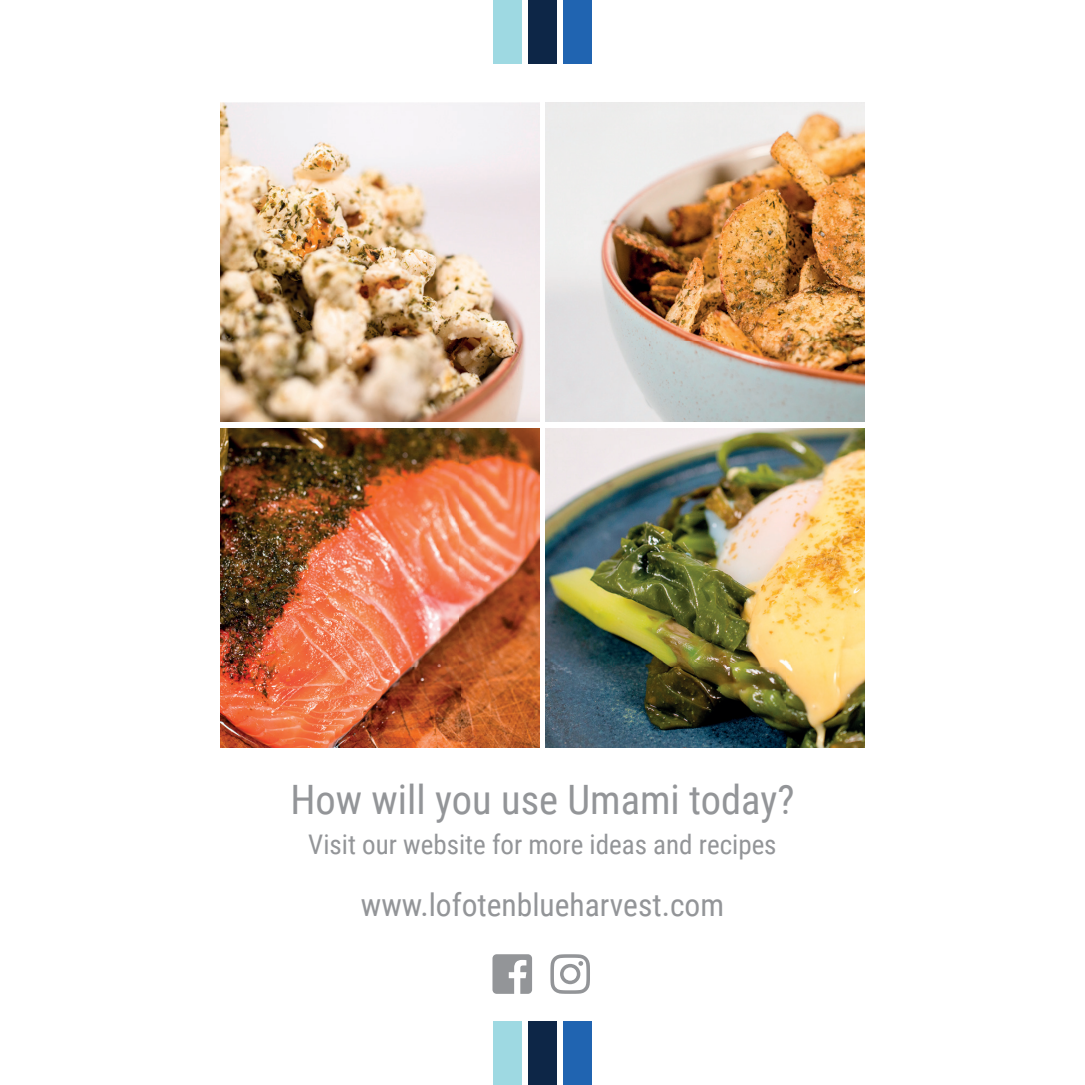
<style>
.page{position:relative;width:1085px;height:1085px;background:#fff}
.page>*{position:absolute;margin:0;border:0;box-sizing:border-box;transform-origin:0 0}
.t1{font:40.5px "Roboto Condensed";color:#939598}
.t2{font:31.5px "Roboto Condensed";color:#939598}
.t3{font:27px "Roboto Condensed";color:#939598}
</style>
<div class="page">
<div style="left:563px;top:1020px;width:29px;height:64px;background:#2064b1"></div>
<div style="left:563px;top:0;width:29px;height:64px;background:#2064b1"></div>
<div style="left:528px;top:1020px;width:29px;height:64px;background:#0d2647"></div>
<div style="left:528px;top:0;width:29px;height:64px;background:#0d2647"></div>
<div style="left:493px;top:1020px;width:29px;height:64px;background:#9ed9e2"></div>
<div style="left:493px;top:0;width:29px;height:64px;background:#9ed9e2"></div>
<svg style="left:492px;top:954px;width:40px;height:39px"></svg>
<svg style="left:550px;top:954px;width:40px;height:39px"></svg>
<img style="left:545px;top:428px;width:319px;height:319px">
<img style="left:220px;top:428px;width:319px;height:319px">
<img style="left:220px;top:103px;width:319px;height:319px">
<img style="left:545px;top:103px;width:319px;height:319px">
<h1 class="t1" style="left:290px;top:771px;width:505px">How will you use Umami today?</h1>
<p class="t3" style="left:308px;top:825px;width:470px">Visit our website for more ideas and recipes</p>
<p class="t2" style="left:361px;top:882px;width:365px">www.lofotenblueharvest.com</p>
</div>
